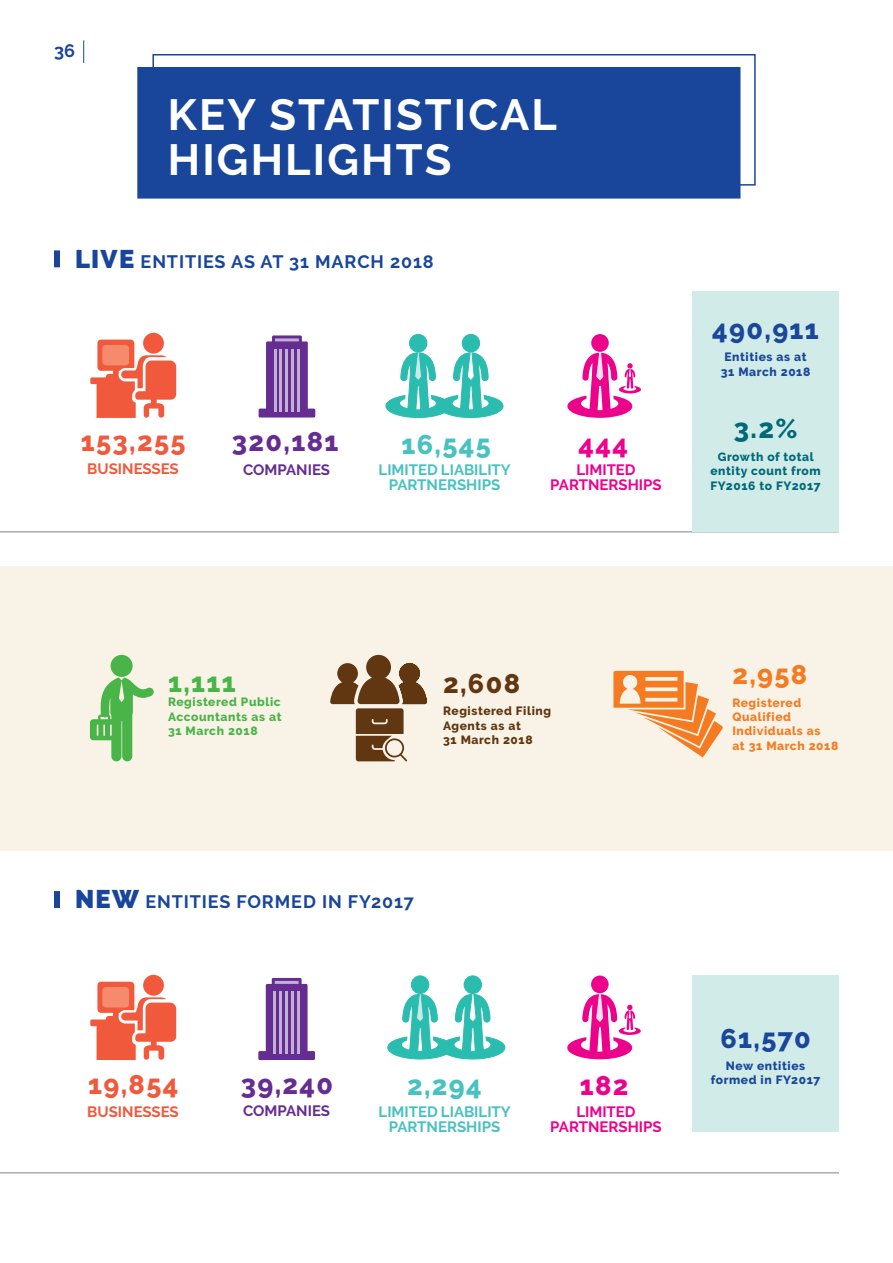
<style>
.page{position:relative;width:893px;height:1263px;background:#fff}
.page>*{position:absolute;margin:0;border:0;box-sizing:border-box;transform-origin:0 0}
.t1{font:700 43.5px/44.8px "Raleway";letter-spacing:.05em;color:#fff}
.t2{font:800 27px "Raleway";letter-spacing:.05em;color:#f0593c}
.t3{font:800 27px "Raleway";letter-spacing:.05em;color:#652d91}
.t4{font:800 27px "Raleway";letter-spacing:.05em;color:#1a469b}
.t5{font:800 27px "Raleway";letter-spacing:.05em;color:#49c1c1}
.t6{font:800 27px "Raleway";letter-spacing:.05em;color:#ed028c}
.t7{font:800 27px "Raleway";color:#49b448}
.t8{font:800 27px "Raleway";color:#f47b21}
.t9{font:800 27px "Raleway";color:#603711}
.t10{font:800 27px "Raleway";color:#016978}
.t11{font:700 18px "Raleway";letter-spacing:.05em;color:#19469b}
.t12{font:700 18px "Raleway";color:#1a469b}
.t13{font:700 15px/15px "Raleway";color:#49c1c1;text-align:center}
.t14{font:700 15px/15px "Raleway";color:#ed028c;text-align:center}
.t15{font:700 15px "Raleway";color:#f0593c}
.t16{font:700 15px "Raleway";color:#652d91}
.t17{font:800 12px/14.4px "Raleway";letter-spacing:.05em;color:#1a469b;text-align:center}
.t18{font:800 12px/14.4px "Raleway";letter-spacing:.05em;color:#f47b21}
.t19{font:800 12px/14.4px "Raleway";letter-spacing:.05em;color:#49b448;text-align:justify}
.t20{font:800 12px/14.4px "Raleway";letter-spacing:.05em;color:#016978;text-align:center}
.t21{font:800 12px/14.4px "Raleway";letter-spacing:.05em;color:#603711}
.s1{font-weight:900;font-size:25.5px}
</style>
<div class="page">
<svg style="left:83px;top:40px;width:1px;height:23px"></svg>
<div style="left:152px;top:54px;width:604px;height:132px;border:2px solid #19469b"></div>
<div style="left:137px;top:67px;width:603px;height:132px;background:#19469b;border:2px solid #19469b"></div>
<hr style="left:0;top:531px;width:839px;height:1px;background:#808285">
<div style="left:54px;top:250px;width:6px;height:17px;background:#19469b"></div>
<div style="left:0;top:566px;width:893px;height:284px;background:#f9f2e6"></div>
<svg style="left:613px;top:671px;width:110px;height:86px"></svg>
<div style="left:111px;top:655px;width:22px;height:22px;background:#49b448;border-radius:50%"></div>
<svg style="left:90px;top:677px;width:64px;height:84px"></svg>
<svg style="left:330px;top:655px;width:97px;height:106px"></svg>
<svg style="left:259px;top:335px;width:56px;height:82px"></svg>
<hr style="left:273px;top:349px;width:3px;height:62px;background:#c1b0d4">
<hr style="left:279px;top:349px;width:3px;height:62px;background:#c1b0d4">
<hr style="left:285px;top:349px;width:3px;height:62px;background:#c1b0d4">
<hr style="left:291px;top:349px;width:3px;height:62px;background:#c1b0d4">
<hr style="left:297px;top:349px;width:3px;height:62px;background:#c1b0d4">
<div style="left:143px;top:333px;width:21px;height:21px;background:#f0593c;border-radius:50%"></div>
<svg style="left:90px;top:340px;width:86px;height:78px"></svg>
<div style="left:410px;top:334px;width:17px;height:18px;background:#2abcaf;border-radius:50%"></div>
<div style="left:409px;top:334px;width:18px;height:18px;border:1px solid #2abcaf;border-radius:50%"></div>
<div style="left:462px;top:334px;width:18px;height:18px;background:#2abcaf;border-radius:50%"></div>
<div style="left:462px;top:334px;width:18px;height:18px;border:1px solid #2abcaf;border-radius:50%"></div>
<svg style="left:385px;top:352px;width:119px;height:66px"></svg>
<svg style="left:567px;top:334px;width:74px;height:84px"></svg>
<div style="left:692px;top:291px;width:147px;height:240px;background:#d0ebe8"></div>
<div style="left:692px;top:975px;width:147px;height:157px;background:#d0ebe8"></div>
<hr style="left:0;top:1172px;width:839px;height:1px;background:#808285">
<div style="left:54px;top:891px;width:6px;height:17px;background:#19469b"></div>
<svg style="left:258px;top:978px;width:57px;height:82px"></svg>
<hr style="left:273px;top:991px;width:3px;height:63px;background:#c1b0d4">
<hr style="left:279px;top:991px;width:3px;height:63px;background:#c1b0d4">
<hr style="left:285px;top:991px;width:3px;height:63px;background:#c1b0d4">
<hr style="left:291px;top:991px;width:3px;height:63px;background:#c1b0d4">
<hr style="left:297px;top:991px;width:3px;height:63px;background:#c1b0d4">
<div style="left:143px;top:975px;width:21px;height:21px;background:#f0593c;border-radius:50%"></div>
<svg style="left:90px;top:982px;width:86px;height:78px"></svg>
<div style="left:411px;top:976px;width:18px;height:17px;background:#2abcaf;border-radius:50%"></div>
<div style="left:411px;top:975px;width:18px;height:19px;border:1px solid #2abcaf;border-radius:50%"></div>
<div style="left:464px;top:976px;width:17px;height:17px;background:#2abcaf;border-radius:50%"></div>
<div style="left:464px;top:975px;width:18px;height:19px;border:1px solid #2abcaf;border-radius:50%"></div>
<svg style="left:387px;top:994px;width:118px;height:66px"></svg>
<svg style="left:567px;top:975px;width:74px;height:84px"></svg>
<p class="t12" style="left:54px;top:40px;width:23px">36</p>
<h1 class="t1" style="left:168px;top:93px;width:391px">KEY STATISTICAL<br>HIGHLIGHTS</h1>
<p class="t11" style="left:75px;top:251px;width:360px"><span class="s1">LIVE</span> ENTITIES AS AT 31 MARCH 2018</p>
<h2 class="t2" style="left:81px;top:426px;width:106px">153,255</h2>
<h2 class="t3" style="left:232px;top:426px;width:108px">320,181</h2>
<h2 class="t5" style="left:401px;top:429px;width:91px">16,545</h2>
<h2 class="t6" style="left:578px;top:429px;width:51px">444</h2>
<p class="t15" style="left:87px;top:460px;width:93px">BUSINESSES</p>
<p class="t13" style="left:379px;top:462px;width:134px">LIMITED LIABILITY<br>PARTNERSHIPS</p>
<p class="t16" style="left:243px;top:461px;width:88px">COMPANIES</p>
<p class="t14" style="left:550px;top:462px;width:113px">LIMITED<br>PARTNERSHIPS</p>
<h2 class="t4" style="left:712px;top:314px;width:108px">490,911</h2>
<p class="t17" style="left:721px;top:350px;width:91px">Entities as at<br>31 March 2018</p>
<h2 class="t10" style="left:734px;top:414px;width:65px">3.2%</h2>
<p class="t20" style="left:710px;top:450px;width:112px">Growth of total entity count from<br>FY2016 to FY2017</p>
<h2 class="t7" style="left:168px;top:667px;width:69px">1,111</h2>
<p class="t19" style="left:168px;top:695px;width:115px">Registered Public Accountants as at 31 March 2018</p>
<h2 class="t9" style="left:443px;top:668px;width:79px">2,608</h2>
<p class="t21" style="left:443px;top:704px;width:110px">Registered Filing<br>Agents as at<br>31 March 2018</p>
<h2 class="t8" style="left:732px;top:659px;width:76px">2,958</h2>
<p class="t18" style="left:732px;top:695px;width:108px">Registered<br>Qualified<br>Individuals as<br>at 31 March 2018</p>
<p class="t11" style="left:75px;top:891px;width:340px"><span class="s1">NEW</span> ENTITIES FORMED IN FY2017</p>
<h2 class="t2" style="left:88px;top:1069px;width:92px">19,854</h2>
<h2 class="t3" style="left:241px;top:1069px;width:94px">39,240</h2>
<h2 class="t5" style="left:407px;top:1070px;width:76px">2,294</h2>
<h2 class="t6" style="left:580px;top:1070px;width:50px">182</h2>
<p class="t16" style="left:243px;top:1102px;width:88px">COMPANIES</p>
<p class="t14" style="left:550px;top:1104px;width:113px">LIMITED<br>PARTNERSHIPS</p>
<p class="t15" style="left:87px;top:1103px;width:93px">BUSINESSES</p>
<p class="t13" style="left:379px;top:1104px;width:134px">LIMITED LIABILITY<br>PARTNERSHIPS</p>
<h2 class="t4" style="left:720px;top:1023px;width:92px">61,570</h2>
<p class="t17" style="left:711px;top:1059px;width:111px">New entities formed in FY2017</p>
</div>
